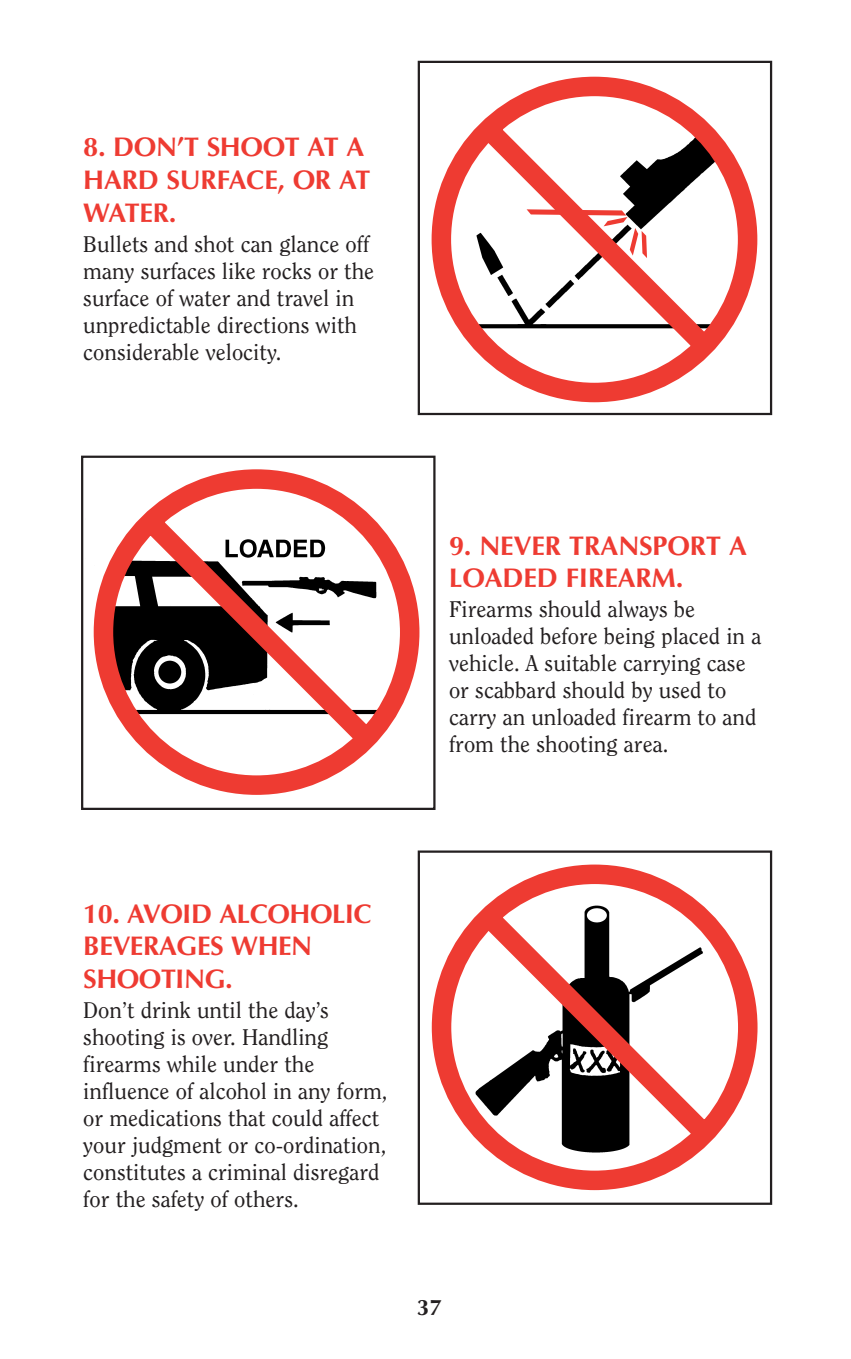
<style>
.page{position:relative;width:851px;height:1359px;background:#fff}
.page>*{position:absolute;margin:0;border:0;box-sizing:border-box;transform-origin:0 0}
.t1{font:700 27px/32.9px "Optima";letter-spacing:-.01em;color:#ee3b32}
.t2{font:22.5px/27px "Clearface";color:#231f20}
.t3{font:700 22.5px "Optima";color:#231f20}
</style>
<div class="page">
<svg style="left:431px;top:76px;width:327px;height:327px"></svg>
<div style="left:417px;top:61px;width:355px;height:354px;border:2px solid #231f20"></div>
<svg style="left:93px;top:469px;width:327px;height:326px"></svg>
<div style="left:81px;top:456px;width:354px;height:354px;border:2px solid #231f20"></div>
<svg style="left:431px;top:864px;width:327px;height:327px"></svg>
<div style="left:417px;top:850px;width:355px;height:355px;border:2px solid #231f20"></div>
<p class="t1" style="left:83px;top:133px;width:288px">8. DON’T SHOOT AT A<br>HARD SURFACE, OR AT<br>WATER.</p>
<p class="t2" style="left:83px;top:232px;width:292px">Bullets and shot can glance off many surfaces like rocks or the surface of water and travel in unpredictable directions with considerable velocity.</p>
<p class="t1" style="left:449px;top:532px;width:299px">9. NEVER TRANSPORT A<br>LOADED FIREARM.</p>
<p class="t2" style="left:449px;top:597px;width:314px">Firearms should always be unloaded before being placed in a vehicle. A suitable carrying case or scabbard should by used to carry an unloaded firearm to and from the shooting area.</p>
<p class="t1" style="left:83px;top:900px;width:290px">10. AVOID ALCOHOLIC<br>BEVERAGES WHEN<br>SHOOTING.</p>
<p class="t2" style="left:83px;top:998px;width:306px">Don’t drink until the day’s shooting is over. Handling firearms while under the influence of alcohol in any form, or medications that could affect your judgment or co-ordination, constitutes a criminal disregard for the safety of others.</p>
<p class="t3" style="left:417px;top:1298px;width:27px">37</p>
</div>
